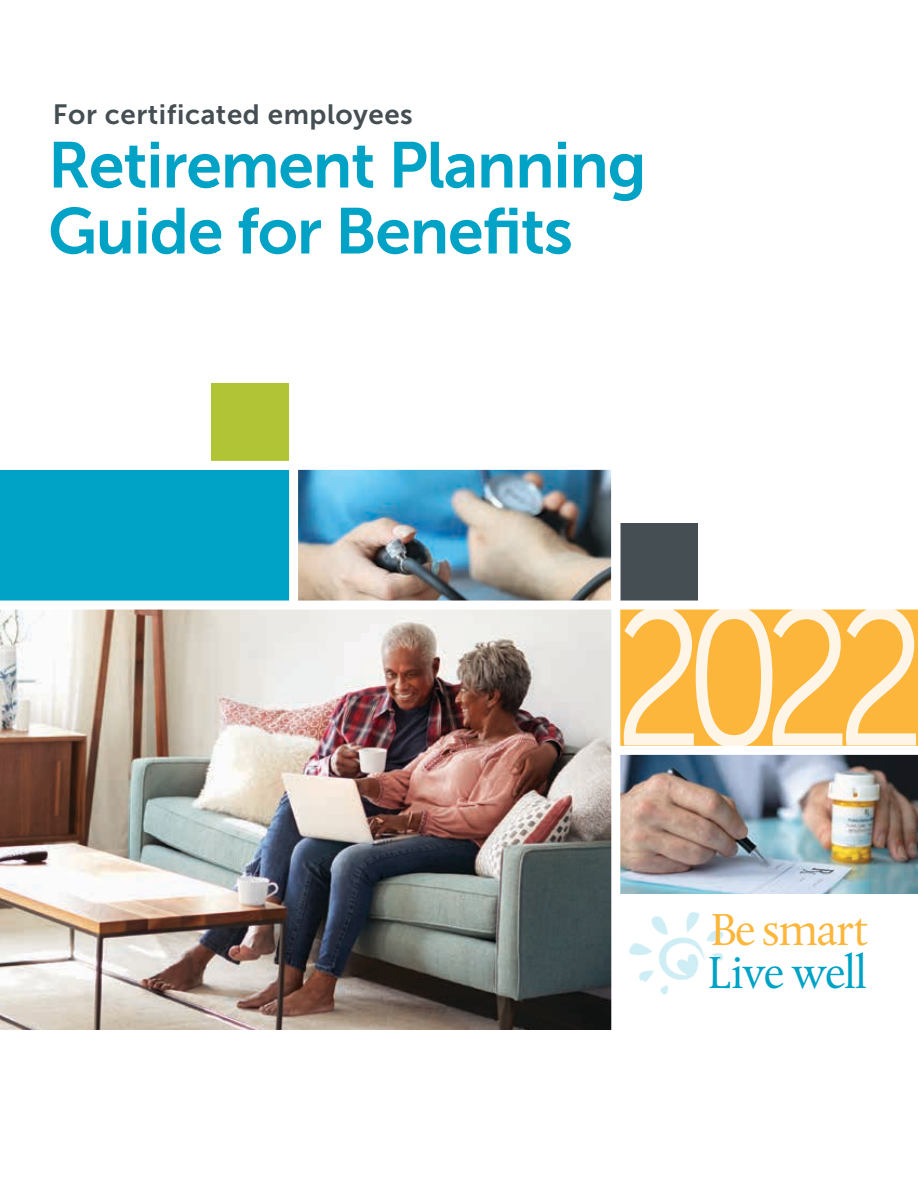
<style>
.page{position:relative;width:918px;height:1188px;background:#fff}
.page>*{position:absolute;margin:0;border:0;box-sizing:border-box;transform-origin:0 0}
.t1{font:194.55px "Museo Sans 300";color:#fff5e7;scale:.81 1}
.t2{font:64.5px/66px "Museo Sans 700";letter-spacing:-.02em;color:#00a2c6}
.t3{font:47.4px "Albertina";letter-spacing:-.03em;color:#00a2c6}
.t4{font:47.4px "Albertina";letter-spacing:-.03em;color:#fcb63c}
.t5{font:27.75px "Museo Sans 700";letter-spacing:.02em;color:#454e52}
</style>
<div class="page">
<div style="left:0;top:470px;width:289px;height:131px;background:#00a2c6"></div>
<img style="left:620px;top:893px;width:120px;height:102px">
<img style="left:0;top:610px;width:611px;height:420px">
<img style="left:298px;top:470px;width:313px;height:131px">
<div style="left:211px;top:383px;width:78px;height:78px;background:#b1c436"></div>
<div style="left:620px;top:523px;width:78px;height:78px;background:#454e52"></div>
<img style="left:620px;top:755px;width:298px;height:138px">
<div style="left:614px;top:609px;width:304px;height:141px;background:#fcb63c"></div>
<div style="left:0;top:601px;width:918px;height:9px;background:#fff"></div>
<div style="left:614px;top:746px;width:304px;height:9px;background:#fff"></div>
<div style="left:611px;top:461px;width:9px;height:586px;background:#fff"></div>
<p class="t5" style="left:53px;top:99px;width:361px">For certificated employees</p>
<p class="t2" style="left:48px;top:132px;width:600px">Retirement Planning<br>Guide for Benefits</p>
<h1 class="t1" style="left:614px;top:574px;width:386px">2022</h1>
<p class="t4" style="left:711px;top:903px;width:159px">Be smart</p>
<p class="t3" style="left:708px;top:946px;width:161px">Live well</p>
</div>
